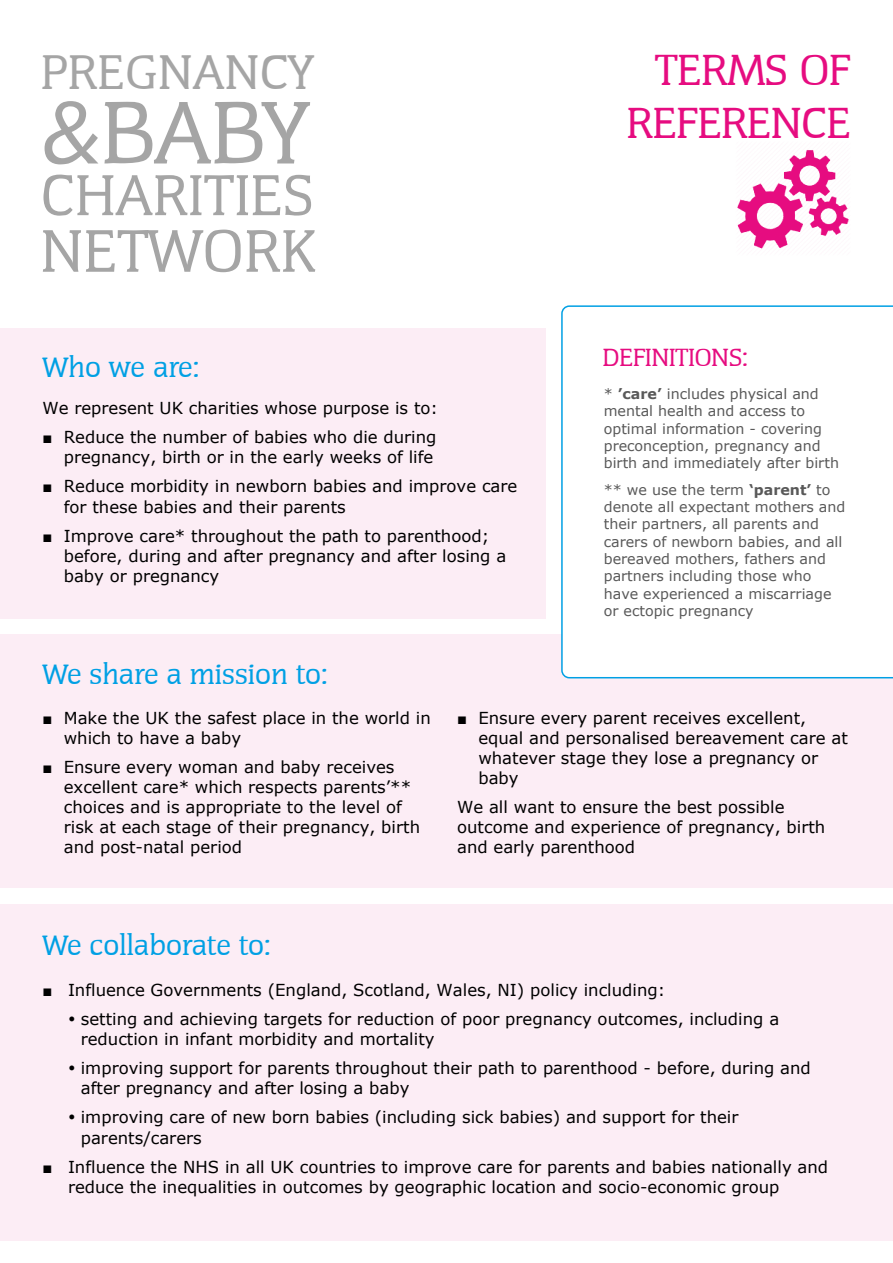
<style>
.page{position:relative;width:893px;height:1263px;background:#fff}
.page>*{position:absolute;margin:0;border:0;box-sizing:border-box;transform-origin:0 0}
.t1{font:85.35px "Congress SF";color:#a5a5a5}
.t2{font:57.75px "Congress SF";letter-spacing:.02em;color:#a5a5a5}
.t3{font:55.35px "Congress SF";letter-spacing:.02em;color:#a5a5a5}
.t4{font:46.95px "Congress SF";letter-spacing:.02em;color:#a5a5a5}
.t5{font:42px/52.9px "Congress SF";color:#e60c80;text-align:right}
.t6{font:27px "Congress SF";color:#00a0e4}
.t7{font:24px "Congress SF";color:#e60c80}
.t8{font:16.5px/20.1px "Verdana";color:#000}
.t9{font:14.25px/17.4px "Verdana";color:#595959}
.s1{font-family:"Times New Roman"}
.s2{font-weight:700}
</style>
<div class="page">
<div style="left:0;top:905px;width:893px;height:336px;background:#fcedf5"></div>
<div style="left:0;top:635px;width:893px;height:253px;background:#fcedf5"></div>
<div style="left:0;top:328px;width:546px;height:290px;background:#fcedf5"></div>
<svg style="left:561px;top:305px;width:332px;height:373px"></svg>
<img style="left:737px;top:149px;width:112px;height:100px">
<h3 class="t4" style="left:41px;top:44px;width:274px">PREGNANCY</h3>
<h1 class="t1" style="left:41px;top:81px;width:269px">&amp;BABY</h1>
<h3 class="t3" style="left:41px;top:162px;width:274px">CHARITIES</h3>
<h2 class="t2" style="left:41px;top:216px;width:276px">NETWORK</h2>
<h3 class="t6" style="left:43px;top:351px;width:158px">Who we are:</h3>
<p class="t8" style="left:43px;top:399px;width:397px">We represent UK charities whose purpose is to:</p>
<p class="t8" style="left:43px;top:428px;width:395px;text-align:right"><span class="s1">■</span> Reduce the number of babies who die during pregnancy, birth or in the early weeks of life</p>
<p class="t8" style="left:64px;top:478px;width:455px;text-indent:-21px"><span class="s1">■</span> Reduce morbidity in newborn babies and improve care for these babies and their parents</p>
<p class="t8" style="left:64px;top:527px;width:444px;text-indent:-21px"><span class="s1">■</span> Improve care* throughout the path to parenthood; before, during and after pregnancy and after losing a baby or pregnancy</p>
<h3 class="t5" style="left:627px;top:44px;width:225px">TERMS OF<br>REFERENCE</h3>
<h3 class="t7" style="left:603px;top:343px;width:146px">DEFINITIONS:</h3>
<p class="t9" style="left:604px;top:386px;width:237px">* <span class="s2">’care’</span> includes physical and mental health and access to optimal information - covering preconception, pregnancy and birth and immediately after birth</p>
<p class="t9" style="left:604px;top:482px;width:243px">** we use the term <span class="s2">‘parent’</span> to denote all expectant mothers and their partners, all parents and carers of newborn babies, and all bereaved mothers, fathers and partners including those who have experienced a miscarriage or ectopic pregnancy</p>
<h3 class="t6" style="left:43px;top:658px;width:286px">We share a mission to:</h3>
<p class="t8" style="left:64px;top:709px;width:369px;text-indent:-21px"><span class="s1">■</span> Make the UK the safest place in the world in which to have a baby</p>
<p class="t8" style="left:64px;top:758px;width:358px;text-indent:-21px"><span class="s1">■</span> Ensure every woman and baby receives excellent care* which respects parents’** choices and is appropriate to the level of risk at each stage of their pregnancy, birth and post-natal period</p>
<p class="t8" style="left:478px;top:709px;width:371px;text-indent:-21px"><span class="s1">■</span> Ensure every parent receives excellent, equal and personalised bereavement care at whatever stage they lose a pregnancy or baby</p>
<p class="t8" style="left:457px;top:798px;width:370px">We all want to ensure the best possible outcome and experience of pregnancy, birth and early parenthood</p>
<h3 class="t6" style="left:43px;top:929px;width:229px">We collaborate to:</h3>
<p class="t8" style="left:43px;top:981px;width:624px"><span class="s1">■</span> Influence Governments (England, Scotland, Wales, NI) policy including:</p>
<p class="t8" style="left:81px;top:1010px;width:700px;text-indent:-13px">• setting and achieving targets for reduction of poor pregnancy outcomes, including a reduction in infant morbidity and mortality</p>
<p class="t8" style="left:81px;top:1060px;width:732px;text-indent:-13px">• improving support for parents throughout their path to parenthood - before, during and after pregnancy and after losing a baby</p>
<p class="t8" style="left:81px;top:1109px;width:659px;text-indent:-13px">• improving care of new born babies (including sick babies) and support for their parents/carers</p>
<p class="t8" style="left:68px;top:1158px;width:762px;text-indent:-26px"><span class="s1">■</span> Influence the NHS in all UK countries to improve care for parents and babies nationally and reduce the inequalities in outcomes by geographic location and socio-economic group</p>
</div>
